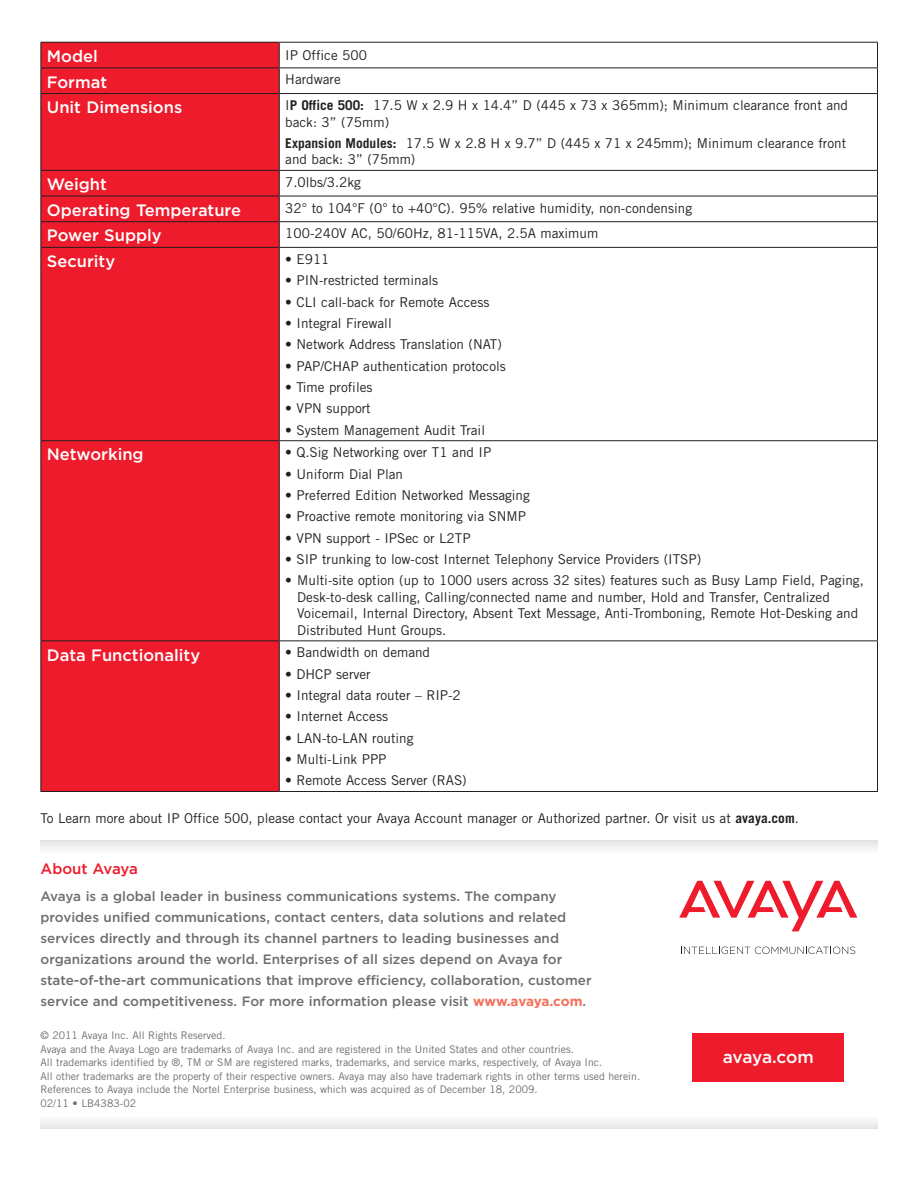
<style>
.page{position:relative;width:918px;height:1188px;background:#fff}
.page>*{position:absolute;margin:0;border:0;box-sizing:border-box;transform-origin:0 0}
.Collateral_Box{font:500 17.25px "Gotham";letter-spacing:-.02em;color:#fff}
.table_head{font:500 16.5px "Gotham";color:#fff}
.sub_head_PMS_485_cmy{font:500 16.5px "Gotham";color:#fff}
.Boilerplate_Head{font:500 15px "Gotham";letter-spacing:-.01em;color:#ee1b2c}
.rable_body{font:13.5px/16.5px "Trade Gothic";color:#231f20}
.Boilerplate_Copy{font:500 13.5px/21px "Gotham";color:#6c6d70}
.body_copy{font:13.5px "Trade Gothic";color:#231f20}
.copyright_info_codin{font:10.5px "Trade Gothic";color:#6c6d70}
.s1{font-weight:700}
.s2{font-weight:700;color:#f26f5b}
</style>
<div class="page">
<div style="left:40px;top:1115px;width:838px;height:14px;background:#f1f2f3"></div>
<svg style="left:40px;top:840px;width:838px;height:9px"></svg>
<div style="left:693px;top:1033px;width:151px;height:48px;background:#ee1b2c"></div>
<svg style="left:679px;top:881px;width:178px;height:50px"></svg>
<svg style="left:681px;top:947px;width:174px;height:7px"></svg>
<div style="left:41px;top:42px;width:238px;height:26px;background:#ee1b2c"></div>
<div style="left:41px;top:69px;width:238px;height:722px;background:#ee1b2c"></div>
<hr style="left:40px;top:42px;width:239px;height:1px;background:#231f20">
<hr style="left:279px;top:42px;width:599px;height:1px;background:#231f20">
<hr style="left:40px;top:68px;width:239px;height:1px;background:#231f20">
<svg style="left:40px;top:43px;width:1px;height:50px"></svg>
<hr style="left:279px;top:68px;width:599px;height:1px;background:#231f20">
<svg style="left:279px;top:43px;width:1px;height:50px"></svg>
<svg style="left:877px;top:43px;width:1px;height:50px"></svg>
<hr style="left:40px;top:93px;width:239px;height:1px;background:#231f20">
<hr style="left:40px;top:94px;width:1px;height:76px;background:#231f20">
<hr style="left:279px;top:93px;width:599px;height:1px;background:#231f20">
<hr style="left:279px;top:94px;width:1px;height:76px;background:#231f20">
<hr style="left:877px;top:94px;width:1px;height:76px;background:#231f20">
<hr style="left:40px;top:170px;width:239px;height:1px;background:#231f20">
<hr style="left:279px;top:170px;width:599px;height:1px;background:#231f20">
<hr style="left:40px;top:196px;width:239px;height:1px;background:#231f20">
<hr style="left:279px;top:196px;width:599px;height:1px;background:#231f20">
<hr style="left:40px;top:221px;width:239px;height:1px;background:#231f20">
<svg style="left:40px;top:171px;width:1px;height:76px"></svg>
<hr style="left:279px;top:221px;width:599px;height:1px;background:#231f20">
<svg style="left:279px;top:171px;width:1px;height:76px"></svg>
<svg style="left:877px;top:171px;width:1px;height:76px"></svg>
<hr style="left:40px;top:247px;width:239px;height:1px;background:#231f20">
<hr style="left:40px;top:248px;width:1px;height:192px;background:#231f20">
<hr style="left:279px;top:247px;width:599px;height:1px;background:#231f20">
<hr style="left:279px;top:248px;width:1px;height:192px;background:#231f20">
<hr style="left:877px;top:248px;width:1px;height:192px;background:#231f20">
<hr style="left:40px;top:440px;width:239px;height:1px;background:#231f20">
<hr style="left:40px;top:441px;width:1px;height:199px;background:#231f20">
<hr style="left:279px;top:440px;width:599px;height:1px;background:#231f20">
<hr style="left:279px;top:441px;width:1px;height:199px;background:#231f20">
<hr style="left:877px;top:441px;width:1px;height:199px;background:#231f20">
<hr style="left:40px;top:640px;width:239px;height:1px;background:#231f20">
<hr style="left:40px;top:641px;width:1px;height:150px;background:#231f20">
<hr style="left:279px;top:640px;width:599px;height:1px;background:#231f20">
<hr style="left:279px;top:641px;width:1px;height:150px;background:#231f20">
<hr style="left:877px;top:641px;width:1px;height:150px;background:#231f20">
<hr style="left:40px;top:791px;width:239px;height:1px;background:#231f20">
<hr style="left:279px;top:791px;width:599px;height:1px;background:#231f20">
<p class="sub_head_PMS_485_cmy" style="left:47px;top:47px;width:52px">Model</p>
<p class="rable_body" style="left:285px;top:47px;width:83px">IP Office 500</p>
<p class="table_head" style="left:47px;top:72px;width:62px">Format</p>
<p class="rable_body" style="left:285px;top:71px;width:57px">Hardware</p>
<p class="table_head" style="left:47px;top:98px;width:137px">Unit Dimensions</p>
<p class="rable_body" style="left:285px;top:97px;width:564px">I<span class="s1">P Office 500:</span> 17.5 W x 2.9 H x 14.4” D (445 x 73 x 365mm); Minimum clearance front and back: 3” (75mm)</p>
<p class="rable_body" style="left:285px;top:135px;width:562px"><span class="s1">Expansion Modules:</span> 17.5 W x 2.8 H x 9.7” D (445 x 71 x 245mm); Minimum clearance front and back: 3” (75mm)</p>
<p class="table_head" style="left:47px;top:175px;width:62px">Weight</p>
<p class="rable_body" style="left:285px;top:174px;width:77px">7.0lbs/3.2kg</p>
<p class="table_head" style="left:47px;top:200px;width:196px">Operating Temperature</p>
<p class="rable_body" style="left:285px;top:199px;width:408px">32° to 104°F (0° to +40°C). 95% relative humidity, non-condensing</p>
<p class="table_head" style="left:47px;top:226px;width:116px">Power Supply</p>
<p class="rable_body" style="left:285px;top:225px;width:315px">100-240V AC, 50/60Hz, 81-115VA, 2.5A maximum</p>
<p class="table_head" style="left:47px;top:252px;width:70px">Security</p>
<p class="rable_body" style="left:285px;top:251px;width:46px">• E911</p>
<p class="rable_body" style="left:285px;top:272px;width:155px">• PIN-restricted terminals</p>
<p class="rable_body" style="left:285px;top:293px;width:206px">• CLI call-back for Remote Access</p>
<p class="rable_body" style="left:285px;top:315px;width:108px">• Integral Firewall</p>
<p class="rable_body" style="left:285px;top:336px;width:218px">• Network Address Translation (NAT)</p>
<p class="rable_body" style="left:285px;top:357px;width:222px">• PAP/CHAP authentication protocols</p>
<p class="rable_body" style="left:285px;top:379px;width:89px">• Time profiles</p>
<p class="rable_body" style="left:285px;top:400px;width:87px">• VPN support</p>
<p class="rable_body" style="left:285px;top:422px;width:201px">• System Management Audit Trail</p>
<p class="table_head" style="left:47px;top:445px;width:98px">Networking</p>
<p class="rable_body" style="left:285px;top:444px;width:208px">• Q.Sig Networking over T1 and IP</p>
<p class="rable_body" style="left:285px;top:465px;width:119px">• Uniform Dial Plan</p>
<p class="rable_body" style="left:285px;top:487px;width:246px">• Preferred Edition Networked Messaging</p>
<p class="rable_body" style="left:285px;top:508px;width:242px">• Proactive remote monitoring via SNMP</p>
<p class="rable_body" style="left:285px;top:529px;width:187px">• VPN support - IPSec or L2TP</p>
<p class="rable_body" style="left:285px;top:551px;width:417px">• SIP trunking to low-cost Internet Telephony Service Providers (ITSP)</p>
<p class="rable_body" style="left:297px;top:572px;width:568px;text-indent:-12px">• Multi-site option (up to 1000 users across 32 sites) features such as Busy Lamp Field, Paging, Desk-to-desk calling, Calling/connected name and number, Hold and Transfer, Centralized Voicemail, Internal Directory, Absent Text Message, Anti-Tromboning, Remote Hot-Desking and Distributed Hunt Groups.</p>
<p class="table_head" style="left:47px;top:645px;width:155px">Data Functionality</p>
<p class="rable_body" style="left:285px;top:644px;width:146px">• Bandwidth on demand</p>
<p class="rable_body" style="left:285px;top:665px;width:87px">• DHCP server</p>
<p class="rable_body" style="left:285px;top:687px;width:177px">• Integral data router – RIP-2</p>
<p class="rable_body" style="left:285px;top:708px;width:104px">• Internet Access</p>
<p class="rable_body" style="left:285px;top:730px;width:130px">• LAN-to-LAN routing</p>
<p class="rable_body" style="left:285px;top:751px;width:103px">• Multi-Link PPP</p>
<p class="rable_body" style="left:285px;top:772px;width:183px">• Remote Access Server (RAS)</p>
<p class="body_copy" style="left:40px;top:810px;width:760px">To Learn more about IP Office 500, please contact your Avaya Account manager or Authorized partner. Or visit us at <span class="s1">avaya.com</span>.</p>
<p class="Boilerplate_Head" style="left:40px;top:860px;width:99px">About Avaya</p>
<p class="Boilerplate_Copy" style="left:40px;top:886px;width:553px">Avaya is a global leader in business communications systems. The company provides unified communications, contact centers, data solutions and related services directly and through its channel partners to leading businesses and organizations around the world. Enterprises of all sizes depend on Avaya for state-of-the-art communications that improve efficiency, collaboration, customer service and competitiveness. For more information please visit <span class="s2">www.avaya.com</span>.</p>
<p class="copyright_info_codin" style="left:40px;top:1029px;width:187px">© 2011 Avaya Inc. All Rights Reserved.</p>
<p class="copyright_info_codin" style="left:40px;top:1043px;width:535px">Avaya and the Avaya Logo are trademarks of Avaya Inc. and are registered in the United States and other countries.</p>
<p class="copyright_info_codin" style="left:40px;top:1056px;width:563px">All trademarks identified by ®, TM or SM are registered marks, trademarks, and service marks, respectively, of Avaya Inc.</p>
<p class="copyright_info_codin" style="left:40px;top:1070px;width:601px">All other trademarks are the property of their respective owners. Avaya may also have trademark rights in other terms used herein.</p>
<p class="copyright_info_codin" style="left:40px;top:1083px;width:499px">References to Avaya include the Nortel Enterprise business, which was acquired as of December 18, 2009.</p>
<p class="copyright_info_codin" style="left:40px;top:1097px;width:97px">02/11 • LB4383-02</p>
<p class="Collateral_Box" style="left:723px;top:1047px;width:92px">avaya.com</p>
</div>
